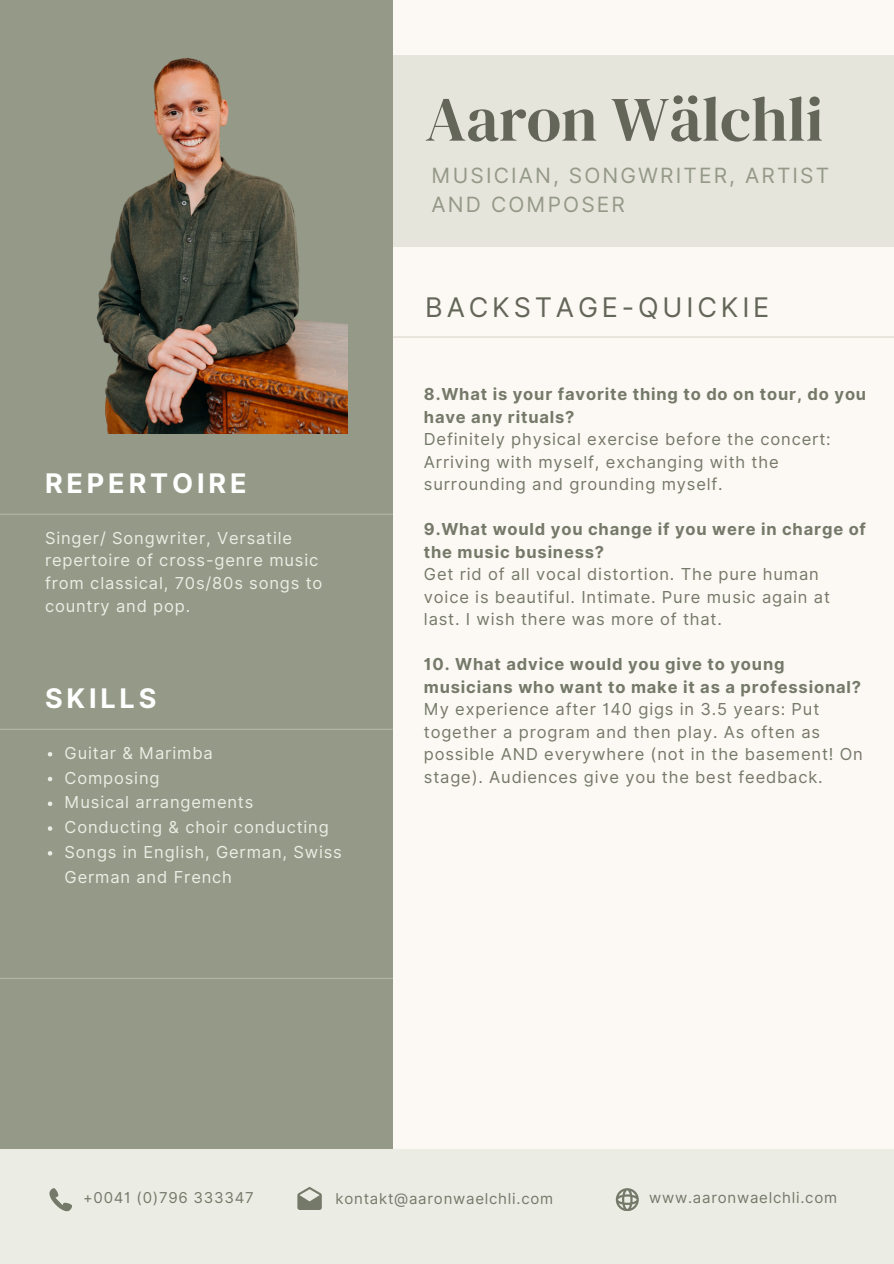
<style>
.page{position:relative;width:894px;height:1264px;background:#fff}
.page>*{position:absolute;margin:0;border:0;box-sizing:border-box;transform-origin:0 0}
.t1{font:63px "DM Serif Display";color:#636659}
.t2{font:27px "Inter";letter-spacing:.14em;color:#636659}
.t3{font:700 27px "Inter";letter-spacing:.14em;color:#fff}
.t4{font:21px/29.2px "Inter";letter-spacing:.1em;color:#959987}
.t5{font:16.5px/22.5px "Inter";letter-spacing:.05em;color:#757969}
.t6{font:16.5px/22.5px "Inter";letter-spacing:.05em;color:#ebede5}
.t7{font:700 16.5px/22.5px "Inter";letter-spacing:.05em;color:#757969}
.t8{font:15px "Inter";letter-spacing:.05em;color:#757969}
</style>
<div class="page">
<div style="left:0;top:0;width:893px;height:1263px;background:#fcf9f4"></div>
<div style="left:0;top:56px;width:893px;height:191px;background:#e5e5dc"></div>
<div style="left:0;top:0;width:393px;height:1263px;background:#959987"></div>
<hr style="left:0;top:513px;width:393px;height:2px;background:#b2b6a4">
<hr style="left:0;top:728px;width:393px;height:2px;background:#b2b6a4">
<hr style="left:393px;top:336px;width:500px;height:1px;background:#dbd5cb">
<div style="left:0;top:1149px;width:893px;height:114px;background:#ebede5"></div>
<hr style="left:0;top:977px;width:393px;height:2px;background:#b2b6a4">
<svg style="left:297px;top:1186px;width:25px;height:23px"></svg>
<svg style="left:615px;top:1188px;width:23px;height:22px"></svg>
<svg style="left:49px;top:1188px;width:23px;height:23px"></svg>
<svg style="left:48px;top:752px;width:4px;height:4px"></svg>
<svg style="left:48px;top:776px;width:4px;height:5px"></svg>
<svg style="left:48px;top:801px;width:4px;height:5px"></svg>
<svg style="left:48px;top:826px;width:4px;height:4px"></svg>
<svg style="left:48px;top:851px;width:4px;height:4px"></svg>
<img style="left:96px;top:58px;width:251px;height:376px">
<p class="t1" style="left:425px;top:75px;width:399px">Aaron Wälchli</p>
<p class="t4" style="left:431px;top:161px;width:399px">MUSICIAN, SONGWRITER, ARTIST<br>AND COMPOSER</p>
<h3 class="t3" style="left:45px;top:467px;width:203px">REPERTOIRE</h3>
<p class="t6" style="left:45px;top:526px;width:279px">Singer/ Songwriter, Versatile repertoire of cross-genre music from classical, 70s/80s songs to country and pop.</p>
<p class="t3" style="left:45px;top:682px;width:113px">SKILLS</p>
<p class="t6" style="left:65px;top:741px;width:149px">Guitar &amp; Marimba</p>
<p class="t6" style="left:65px;top:766px;width:96px">Composing</p>
<p class="t6" style="left:65px;top:791px;width:190px">Musical arrangements</p>
<p class="t6" style="left:65px;top:815px;width:265px">Conducting &amp; choir conducting</p>
<p class="t6" style="left:65px;top:839px;width:279px;line-height:24.8px">Songs in English, German, Swiss<br>German and French</p>
<p class="t2" style="left:425px;top:291px;width:345px">BACKSTAGE-QUICKIE</p>
<h2 class="t7" style="left:424px;top:383px;width:443px">8.What is your favorite thing to do on tour, do you have any rituals?</h2>
<p class="t5" style="left:424px;top:428px;width:408px">Definitely physical exercise before the concert:<br>Arriving with myself, exchanging with the surrounding and grounding myself.</p>
<h2 class="t7" style="left:424px;top:518px;width:443px">9.What would you change if you were in charge of the music business?</h2>
<p class="t5" style="left:424px;top:563px;width:407px">Get rid of all vocal distortion. The pure human voice is beautiful. Intimate. Pure music again at last. I wish there was more of that.</p>
<p class="t7" style="left:424px;top:653px;width:438px">10. What advice would you give to young musicians who want to make it as a professional?</p>
<p class="t5" style="left:424px;top:698px;width:440px">My experience after 140 gigs in 3.5 years: Put together a program and then play. As often as possible AND everywhere (not in the basement! On stage). Audiences give you the best feedback.</p>
<p class="t8" style="left:83px;top:1188px;width:172px">+0041 (0)796 333347</p>
<h1 class="t8" style="left:335px;top:1189px;width:219px">kontakt@aaronwaelchli.com</h1>
<h4 class="t8" style="left:649px;top:1188px;width:189px">www.aaronwaelchli.com</h4>
</div>
